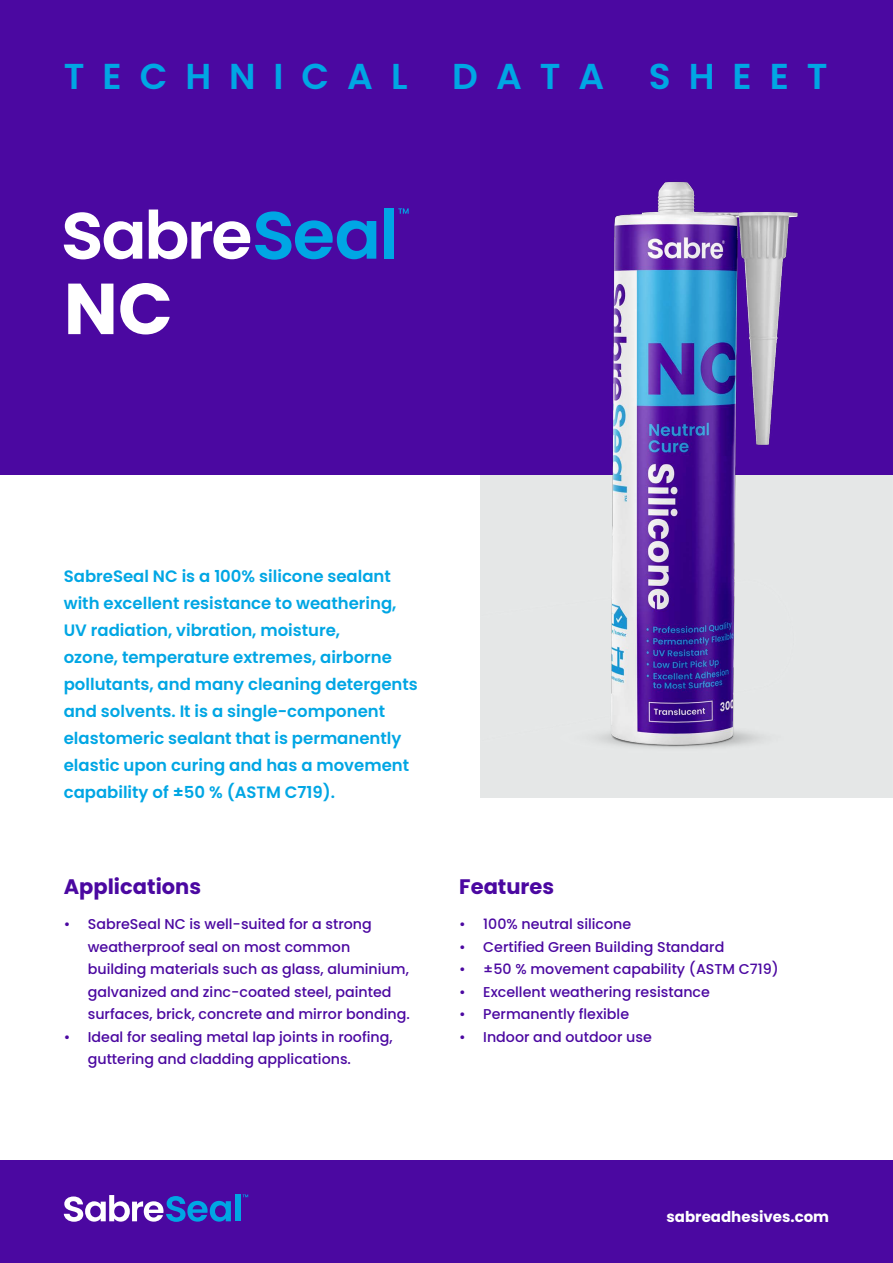
<style>
.page{position:relative;width:893px;height:1263px;background:#fff}
.page>*{position:absolute;margin:0;border:0;box-sizing:border-box;transform-origin:0 0}
.t1{font:700 72px "Poppins";color:#fff}
.t2{font:600 36px "Poppins";letter-spacing:.5em;color:#00a6e4}
.t3{font:700 21px "Poppins";color:#4b08a1}
.t4{font:600 16.5px/27px "Poppins";color:#00a6e4}
.t5{font:700 15px "Poppins";color:#fff}
.t6{font:500 14.25px/22.5px "Poppins";color:#4b08a1}
.s1{font-style:inherit}
</style>
<div class="page">
<div style="left:0;top:0;width:893px;height:475px;background:#4b08a1"></div>
<div style="left:0;top:1160px;width:893px;height:103px;background:#4b08a1"></div>
<div style="left:384px;top:208px;width:9px;height:51px;background:#00a6e4"></div>
<svg style="left:64px;top:209px;width:312px;height:51px"></svg>
<svg style="left:398px;top:208px;width:11px;height:6px"></svg>
<div style="left:235px;top:1194px;width:5px;height:27px;background:#00a6e4"></div>
<svg style="left:64px;top:1195px;width:167px;height:27px"></svg>
<svg style="left:243px;top:1194px;width:5px;height:3px"></svg>
<img style="left:480px;top:181px;width:412px;height:617px">
<h2 class="t2" style="left:64px;top:56px;width:765px">TECHNICAL DATA SHEET</h2>
<h1 class="t1" style="left:64px;top:267px;width:111px">NC</h1>
<p class="t4" style="left:64px;top:563px;width:356px">SabreSeal NC is a 100% silicone sealant with excellent resistance to weathering, UV radiation, vibration, moisture,<br>ozone, temperature extremes, airborne pollutants, and many cleaning detergents and solvents. It is a single-component elastomeric sealant that is permanently elastic upon curing and has a movement capability of ±50 % (ASTM C719).</p>
<h3 class="t3" style="left:64px;top:874px;width:139px">Application<span class="s1">s</span></h3>
<p class="t6" style="left:88px;top:913px;width:324px;text-indent:-24px">• SabreSeal NC is well-suited for a strong weatherproof seal on most common building materials such as glass, aluminium, galvanized and zinc-coated steel, painted surfaces, brick, concrete and mirror bonding.</p>
<p class="t6" style="left:88px;top:1025px;width:306px;text-indent:-24px">• Ideal for sealing metal lap joints in roofing, guttering and cladding applications.</p>
<h3 class="t3" style="left:459px;top:874px;width:97px">Features</h3>
<p class="t6" style="left:459px;top:913px;width:174px">• 100% neutral silicone</p>
<p class="t6" style="left:459px;top:935px;width:267px">• Certified Green Building Standard</p>
<p class="t6" style="left:459px;top:958px;width:321px">• ±50 % movement capability (ASTM C719)</p>
<p class="t6" style="left:459px;top:980px;width:252px">• Excellent weathering resistance</p>
<p class="t6" style="left:459px;top:1003px;width:171px">• Permanently flexible</p>
<p class="t6" style="left:459px;top:1025px;width:194px">• Indoor and outdoor use</p>
<p class="t5" style="left:666px;top:1208px;width:164px">sabreadhesives.com</p>
</div>
